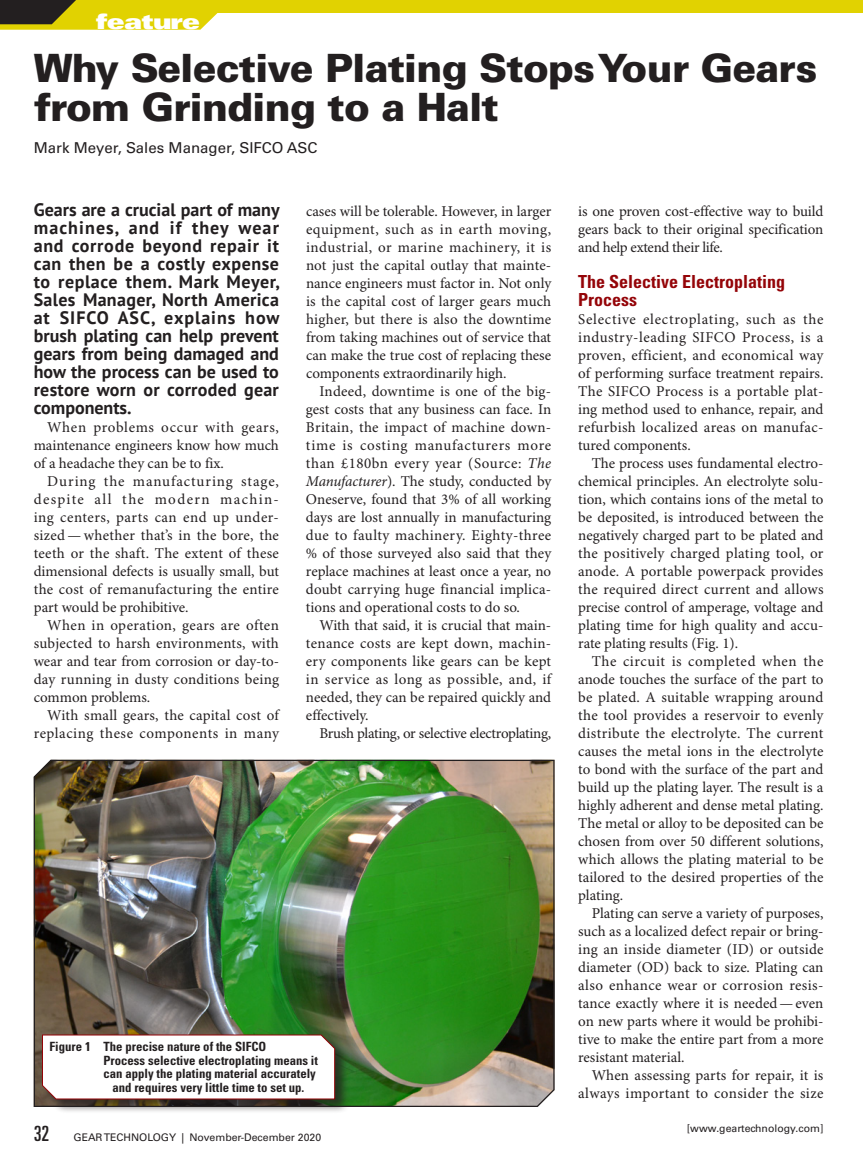
<style>
.page{position:relative;width:864px;height:1161px;background:#fff}
.page>*{position:absolute;margin:0;border:0;box-sizing:border-box;transform-origin:0 0}
.t1{font:900 39px/39px "Univers LT Std";letter-spacing:-.02em;color:#231f20}
.t2{font:21px "Univers LT Std X Black Ex";letter-spacing:-.025em;color:#fff}
.Body_Text_After_Head{font:700 18px/18px "PT Sans";color:#231f20;text-align:justify}
.Body_Text_-_Para_Hea{font:700 condensed 18px/18px "Univers LT Std";color:#940408}
.Body_Text{font:15px/18px "Minion Pro";color:#231f20;text-align:justify}
.Body_Text_After_Head-2{font:15px/18px "Minion Pro";letter-spacing:.02em;color:#231f20;text-align:justify}
.Body_Text-2{font:15px/18px "Minion Pro";letter-spacing:.025em;color:#231f20;text-align:right}
.Body_Text-3{font:15px "Minion Pro";letter-spacing:-.02em;color:#231f20}
.t3{font:15px "Univers LT Std";color:#231f20}
.Figure_Table_Caption{font:700 condensed 12.75px "Univers LT Std";color:#231f20}
.t4{font:10.5px "Univers LT Std";color:#231f20}
.s1{font-style:italic}
.s2{font-stretch:ultra-condensed;font-size:21px}
</style>
<div class="page">
<img style="left:33px;top:759px;width:522px;height:348px">
<div style="left:41px;top:1034px;width:308px;height:80px;background:#231f20;opacity:.75"></div>
<svg style="left:42px;top:1034px;width:293px;height:66px"></svg>
<div style="left:194px;top:0;width:669px;height:14px;background:#e1d201"></div>
<svg style="left:0;top:0;width:245px;height:30px"></svg>
<h2 class="t2" style="left:96px;top:9px;width:105px">feature</h2>
<p class="t1" style="left:34px;top:48px;width:785px">Why Selective Plating Stops Your Gears from Grinding to a Halt</p>
<p class="t3" style="left:34px;top:139px;width:285px">Mark Meyer, Sales Manager, SIFCO ASC</p>
<p class="Body_Text_After_Head" style="left:34px;top:200px;width:248px">Gears are a crucial part of many machines, and if they wear and corrode beyond repair it can then be a costly expense to replace them. Mark Meyer, Sales Manager, North America at SIFCO ASC, explains how brush plating can help prevent gears from being damaged and how the process can be used to restore worn or corroded gear components.</p>
<p class="Body_Text" style="left:34px;top:419px;width:247px;text-indent:14px">When problems occur with gears, maintenance engineers know how much of a headache they can be to fix.</p>
<p class="Body_Text" style="left:34px;top:473px;width:247px;text-indent:14px">During the manufacturing stage, despite all the modern machin&shy;ing centers, parts can end up under&shy;sized — whether that’s in the bore, the teeth or the shaft. The extent of these dimensional defects is usually small, but the cost of remanufacturing the entire part would be prohibitive.</p>
<p class="Body_Text" style="left:34px;top:617px;width:247px;text-indent:14px">When in operation, gears are often subjected to harsh environments, with wear and tear from corrosion or day-to&shy;day running in dusty conditions being common problems.</p>
<p class="Body_Text-2" style="left:34px;top:707px;width:247px">With small gears, the capital cost of replacing these components in many</p>
<p class="Body_Text" style="left:306px;top:203px;width:247px">cases will be tolerable. However, in larger equipment, such as in earth moving, industrial, or marine machinery, it is not just the capital outlay that mainte&shy;nance engineers must factor in. Not only is the capital cost of larger gears much higher, but there is also the downtime from taking machines out of service that can make the true cost of replacing these components extraordinarily high.</p>
<p class="Body_Text" style="left:306px;top:383px;width:247px;text-indent:14px">Indeed, downtime is one of the big&shy;gest costs that any business can face. In Britain, the impact of machine down&shy;time is costing manufacturers more than £180bn every year (Source: <span class="s1">The Manufacturer</span>). The study, conducted by Oneserve, found that 3% of all working days are lost annually in manufacturing due to faulty machinery. Eighty-three % of those surveyed also said that they replace machines at least once a year, no doubt carrying huge financial implica&shy;tions and operational costs to do so.</p>
<p class="Body_Text" style="left:306px;top:617px;width:247px;text-indent:14px">With that said, it is crucial that main&shy;tenance costs are kept down, machin&shy;ery components like gears can be kept in service as long as possible, and, if needed, they can be repaired quickly and effectively.</p>
<p class="Body_Text-3" style="left:319px;top:724px;width:233px">Brush plating, or selective electroplating,</p>
<p class="Body_Text" style="left:578px;top:203px;width:247px">is one proven cost-effective way to build gears back to their original specification and help extend their life.</p>
<p class="Body_Text_-_Para_Hea" style="left:578px;top:273px;width:209px">The Selective Electroplating<br>Process</p>
<p class="Body_Text_After_Head-2" style="left:578px;top:311px;width:247px">Selective electroplating, such as the industry-leading SIFCO Process, is a proven, efficient, and economical way of performing surface treatment repairs.<br>The SIFCO Process is a portable plat&shy;ing method used to enhance, repair, and refurbish localized areas on manufac&shy;tured components.</p>
<p class="Body_Text" style="left:578px;top:455px;width:247px;text-indent:14px">The process uses fundamental electro&shy;chemical principles. An electrolyte solu&shy;tion, which contains ions of the metal to be deposited, is introduced between the negatively charged part to be plated and the positively charged plating tool, or anode. A portable powerpack provides the required direct current and allows precise control of amperage, voltage and plating time for high quality and accu&shy;rate plating results (Fig. 1).</p>
<p class="Body_Text" style="left:578px;top:653px;width:247px;text-indent:14px">The circuit is completed when the anode touches the surface of the part to be plated. A suitable wrapping around the tool provides a reservoir to evenly distribute the electrolyte. The current causes the metal ions in the electrolyte to bond with the surface of the part and build up the plating layer. The result is a highly adherent and dense metal plating.<br>The metal or alloy to be deposited can be chosen from over 50 different solutions, which allows the plating material to be tailored to the desired properties of the plating.</p>
<p class="Body_Text" style="left:578px;top:905px;width:247px;text-indent:14px">Plating can serve a variety of purposes, such as a localized defect repair or bring&shy;ing an inside diameter (ID) or outside diameter (OD) back to size. Plating can also enhance wear or corrosion resis&shy;tance exactly where it is needed—even on new parts where it would be prohibi&shy;tive to make the entire part from a more resistant material.</p>
<p class="Body_Text" style="left:578px;top:1067px;width:247px;text-align:right">When assessing parts for repair, it is always important to consider the size</p>
<p class="Figure_Table_Caption" style="left:50px;top:1039px;width:218px">Figure 1 The precise nature of the SIFCO</p>
<p class="Figure_Table_Caption" style="left:103px;top:1053px;width:216px">Process selective electroplating means it</p>
<p class="Figure_Table_Caption" style="left:103px;top:1066px;width:214px">can apply the plating material accurately</p>
<p class="Figure_Table_Caption" style="left:112px;top:1080px;width:193px">and requires very little time to set up.</p>
<p class="t4" style="left:34px;top:1131px;width:289px"><span class="s2">32</span> GEAR TECHNOLOGY | November-December 2020</p>
<p class="t4" style="left:687px;top:1122px;width:138px">[www.geartechnology.com]</p>
</div>
